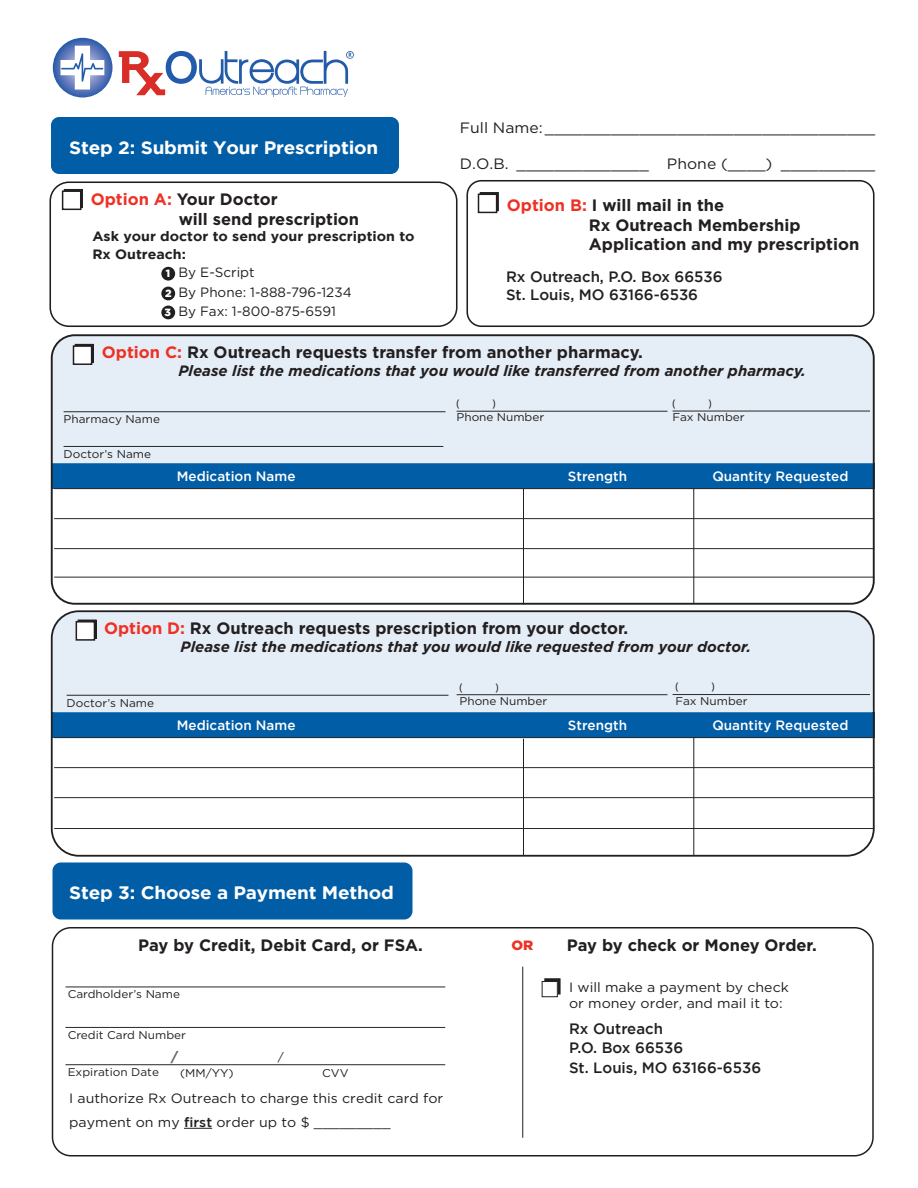
<style>
.page{position:relative;width:918px;height:1188px;background:#fff}
.page>*{position:absolute;margin:0;border:0;box-sizing:border-box;transform-origin:0 0}
.t1{font:700 18px "Gotham";letter-spacing:-.01em;color:#fff;scale:1.05 1}
.t2{font:700 16.5px/19.8px "Gotham HTF";color:#231f20}
.t3{font:italic 900 16.5px "Arial";color:#636466;scale:1.05 1}
.t4{font:italic 700 15px "Gotham HTF";color:#231f20}
.t5{font:500 15px/18px "Gotham";color:#221f20}
.t6{font:15px "Gotham";color:#221f20;scale:1.05 1}
.t7{font:13.5px/16.2px "Gotham";color:#221f20;scale:1.05 1}
.t8{font:500 13.5px "Gotham";color:#fff}
.t9{font:13.5px/19.5px "Gotham";color:#221f20}
.t10{font:700 13.5px/18.1px "Gotham";color:#221f20;scale:1.05 1}
.t11{font:900 13.5px "Gotham";color:#ee3124;scale:1.05 1}
.t12{font:11.25px "Gotham";color:#221f20;scale:1.05 1}
.t13{font:10.5px "Open Sans";color:#221f20}
.t14{font:900 10.5px/19.4px "Gotham";color:#fff}
.s1{color:#ee3124}
.s2{font-weight:500}
</style>
<div class="page">
<div style="left:51px;top:712px;width:823px;height:26px;background:#005da6"></div>
<div style="left:52px;top:862px;width:360px;height:58px;background:#005da6;border-radius:8px"></div>
<div style="left:51px;top:464px;width:823px;height:25px;background:#005da6"></div>
<div style="left:53px;top:613px;width:819px;height:99px;background:#e5eef6"></div>
<svg style="left:54px;top:712px;width:818px;height:1px"></svg>
<div style="left:51px;top:337px;width:821px;height:126px;background:#e5eef6"></div>
<svg style="left:480px;top:192px;width:19px;height:19px"></svg>
<div style="left:478px;top:194px;width:19px;height:19px;background:#fff;border:2px solid #221f20"></div>
<div style="left:466px;top:180px;width:409px;height:147px;border:2px solid #221f20;border-radius:14px"></div>
<div style="left:52px;top:927px;width:822px;height:229px;border:2px solid #221f20;border-radius:18px"></div>
<div style="left:51px;top:117px;width:348px;height:57px;background:#005da6;border-radius:8px"></div>
<hr style="left:54px;top:488px;width:820px;height:1px;background:#282828">
<hr style="left:54px;top:518px;width:820px;height:1px;background:#282828">
<hr style="left:54px;top:548px;width:820px;height:1px;background:#282828">
<hr style="left:54px;top:577px;width:820px;height:1px;background:#282828">
<hr style="left:65px;top:987px;width:380px;height:1px;background:#282828">
<hr style="left:65px;top:1027px;width:380px;height:1px;background:#282828">
<hr style="left:65px;top:1064px;width:380px;height:1px;background:#282828">
<div style="left:545px;top:979px;width:15px;height:15px;background:#221f20"></div>
<div style="left:542px;top:982px;width:15px;height:15px;background:#fff"></div>
<div style="left:542px;top:981px;width:16px;height:16px;border:1px solid #221f20"></div>
<hr style="left:523px;top:489px;width:1px;height:115px;background:#221f20">
<hr style="left:693px;top:489px;width:1px;height:114px;background:#221f20">
<hr style="left:522px;top:967px;width:1px;height:171px;background:#221f20">
<svg style="left:184px;top:1128px;width:28px;height:1px"></svg>
<div style="left:78px;top:620px;width:18px;height:18px;border:1px solid #221f20"></div>
<div style="left:76px;top:622px;width:18px;height:18px;background:#fff"></div>
<div style="left:76px;top:621px;width:19px;height:20px;border:2px solid #221f20"></div>
<div style="left:49px;top:181px;width:409px;height:146px;border:2px solid #221f20;border-radius:19px"></div>
<div style="left:64px;top:189px;width:19px;height:19px;background:#221f20"></div>
<div style="left:62px;top:190px;width:19px;height:20px;background:#fff;border:2px solid #221f20"></div>
<div style="left:161px;top:267px;width:14px;height:14px;background:#221f20;border-radius:50%"></div>
<div style="left:161px;top:287px;width:14px;height:13px;background:#221f20;border-radius:50%"></div>
<div style="left:161px;top:306px;width:14px;height:13px;background:#221f20;border-radius:50%"></div>
<div style="left:51px;top:334px;width:824px;height:271px;border:2px solid #221f20;border-radius:23px"></div>
<hr style="left:64px;top:411px;width:382px;height:1px;background:#282828">
<hr style="left:457px;top:411px;width:211px;height:1px;background:#282828">
<hr style="left:673px;top:411px;width:197px;height:1px;background:#282828">
<hr style="left:457px;top:694px;width:211px;height:1px;background:#282828">
<hr style="left:673px;top:694px;width:197px;height:1px;background:#282828">
<hr style="left:64px;top:446px;width:379px;height:1px;background:#282828">
<hr style="left:67px;top:695px;width:382px;height:1px;background:#282828">
<div style="left:75px;top:344px;width:19px;height:19px;border:1px solid #221f20"></div>
<div style="left:73px;top:345px;width:19px;height:20px;background:#fff;border:2px solid #221f20"></div>
<div style="left:51px;top:610px;width:824px;height:247px;border:2px solid #221f20;border-radius:27px"></div>
<hr style="left:54px;top:737px;width:820px;height:1px;background:#282828">
<hr style="left:54px;top:767px;width:820px;height:1px;background:#282828">
<hr style="left:54px;top:797px;width:820px;height:1px;background:#282828">
<hr style="left:54px;top:828px;width:820px;height:1px;background:#282828">
<hr style="left:523px;top:739px;width:1px;height:116px;background:#221f20">
<hr style="left:693px;top:737px;width:1px;height:118px;background:#221f20">
<svg style="left:53px;top:38px;width:60px;height:60px"></svg>
<svg style="left:119px;top:51px;width:235px;height:46px"></svg>
<p class="t1" style="left:69px;top:137px;width:296px">Step 2: Submit Your Prescription</p>
<p class="t2" style="left:179px;top:189px;width:182px;text-indent:-88px"><span class="s1">Option A:</span> Your Doctor<br>will send prescription</p>
<p class="t10" style="left:92px;top:226px;width:308px">Ask your doctor to send your prescription to<br>Rx Outreach:</p>
<p class="t9" style="left:179px;top:262px;width:175px">By E-Script<br>By Phone: 1-888-796-1234<br>By Fax: 1-800-875-6591</p>
<p class="t14" style="left:165px;top:264px;width:8px">1<br>2<br>3</p>
<p class="t6" style="left:460px;top:119px;width:397px">Full Name:___________________________________</p>
<p class="t6" style="left:460px;top:155px;width:397px">D.O.B. ______________ Phone (____) __________</p>
<p class="t2" style="left:589px;top:195px;width:272px;text-indent:-82px"><span class="s1">Option B:</span> I will mail in the<br>Rx Outreach Membership<br>Application and my prescription</p>
<p class="t5" style="left:506px;top:268px;width:218px">Rx Outreach, P.O. Box 66536<br>St. Louis, MO 63166-6536</p>
<p class="t2" style="left:102px;top:342px;width:543px"><span class="s1">Option C:</span> Rx Outreach requests transfer from another pharmacy.</p>
<p class="t4" style="left:178px;top:362px;width:629px">Please list the medications that you would like transferred from another pharmacy.</p>
<p class="t13" style="left:457px;top:396px;width:5px">(</p>
<p class="t13" style="left:492px;top:396px;width:5px">)</p>
<p class="t12" style="left:64px;top:413px;width:93px">Pharmacy Name</p>
<p class="t12" style="left:457px;top:411px;width:85px">Phone Number</p>
<p class="t12" style="left:64px;top:448px;width:85px">Doctor’s Name</p>
<p class="t13" style="left:673px;top:396px;width:5px">(</p>
<p class="t13" style="left:708px;top:396px;width:5px">)</p>
<p class="t12" style="left:673px;top:411px;width:70px">Fax Number</p>
<p class="t8" style="left:177px;top:468px;width:120px">Medication Name</p>
<p class="t8" style="left:568px;top:468px;width:61px">Strength</p>
<p class="t8" style="left:712px;top:468px;width:138px">Quantity Requested</p>
<p class="t2" style="left:104px;top:618px;width:526px"><span class="s1">Option D:</span> Rx Outreach requests prescription from your doctor.</p>
<p class="t4" style="left:181px;top:638px;width:572px">Please list the medications that you would like requested from your doctor.</p>
<p class="t13" style="left:460px;top:680px;width:5px">(</p>
<p class="t13" style="left:495px;top:680px;width:5px">)</p>
<p class="t12" style="left:67px;top:696px;width:85px">Doctor’s Name</p>
<p class="t12" style="left:460px;top:695px;width:85px">Phone Number</p>
<p class="t13" style="left:676px;top:679px;width:5px">(</p>
<p class="t13" style="left:711px;top:679px;width:5px">)</p>
<p class="t12" style="left:676px;top:694px;width:70px">Fax Number</p>
<p class="t8" style="left:177px;top:717px;width:120px">Medication Name</p>
<p class="t8" style="left:568px;top:717px;width:61px">Strength</p>
<p class="t8" style="left:712px;top:717px;width:138px">Quantity Requested</p>
<p class="t1" style="left:69px;top:883px;width:311px">Step 3: Choose a Payment Method</p>
<p class="t2" style="left:138px;top:935px;width:286px">Pay by Credit, Debit Card, or FSA.</p>
<p class="t2" style="left:567px;top:935px;width:251px">Pay by check or Money Order.</p>
<p class="t11" style="left:511px;top:938px;width:22px">OR</p>
<p class="t7" style="left:569px;top:978px;width:211px">I will make a payment by check or money order, and mail it to:</p>
<p class="t12" style="left:68px;top:988px;width:108px">Cardholder’s Name</p>
<p class="t12" style="left:68px;top:1028px;width:114px">Credit Card Number</p>
<p class="t12" style="left:68px;top:1066px;width:89px">Expiration Date</p>
<p class="t5" style="left:569px;top:1018px;width:116px;line-height:19.5px">Rx Outreach<br>P.O. Box 66536</p>
<p class="t3" style="left:170px;top:1045px;width:12px">/</p>
<p class="t12" style="left:278px;top:1051px;width:7px">/</p>
<p class="t12" style="left:180px;top:1067px;width:53px">(MM/YY)</p>
<p class="t12" style="left:322px;top:1067px;width:27px">CVV</p>
<p class="t5" style="left:569px;top:1058px;width:194px">St. Louis, MO 63166-6536</p>
<p class="t7" style="left:69px;top:1086px;width:358px;line-height:24px">I authorize Rx Outreach to charge this credit card for payment on my <span class="s2">first</span> order up to $ _________</p>
</div>
